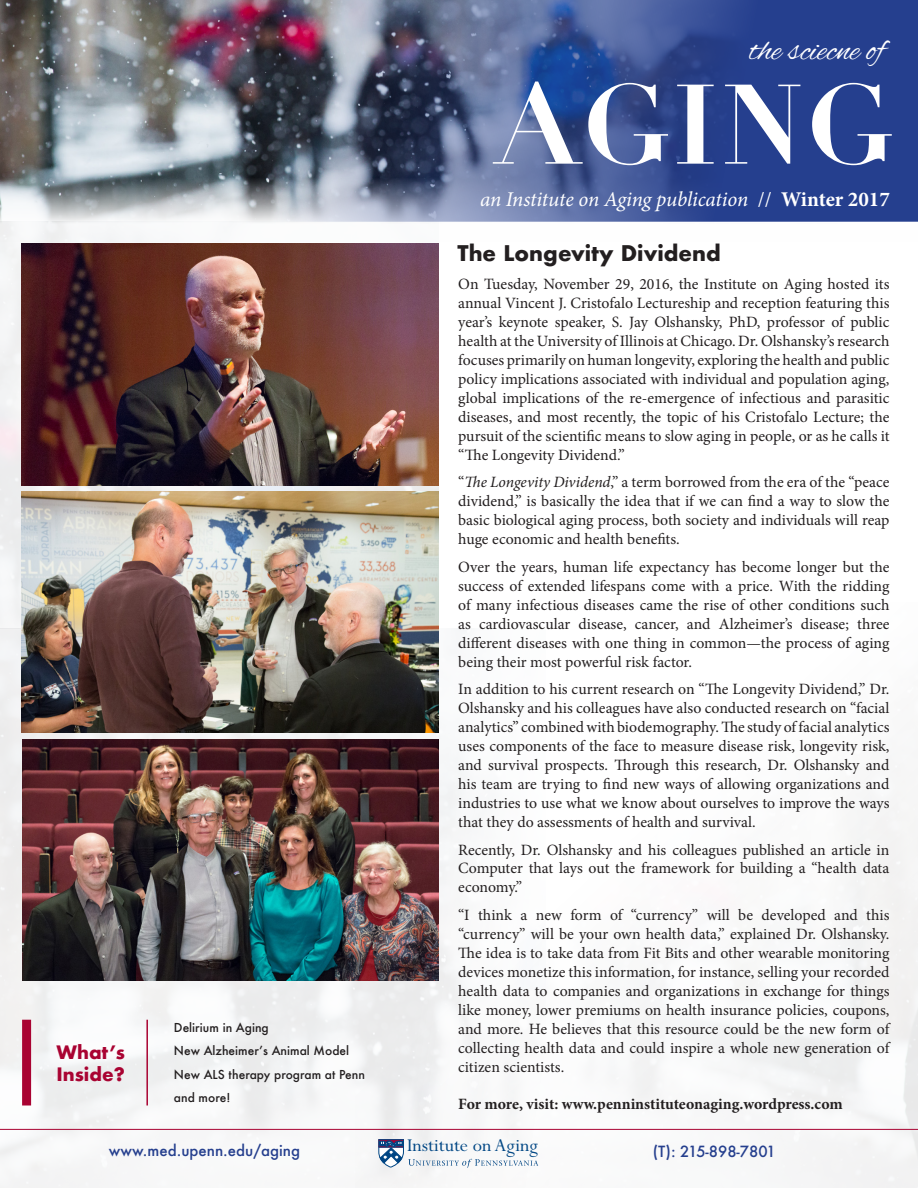
<style>
.page{position:relative;width:918px;height:1188px;background:#fff}
.page>*{position:absolute;margin:0;border:0;box-sizing:border-box;transform-origin:0 0}
.t1{font:700 111px "Didot";letter-spacing:.03em;color:#fff}
.t2{font:800 condensed 84px/67.5px "Abadi";color:#fff;text-align:right}
.t3{font:34.5px "Alex Brush";color:#fff}
.t4{font:italic 21px "Minion Pro";letter-spacing:-.01em;color:#fff}
.t5{font:700 21px "Futura";color:#231f20}
.t6{font:20.25px "Perpetua";color:#004684}
.t7{font:700 18px "Futura";color:#a90332}
.t8{font:15.75px/18.9px "Minion Pro";color:#231f20;text-align:justify}
.t9{font:700 15.75px "Minion Pro";letter-spacing:-.005em;color:#231f20}
.t10{font:500 15px "Futura";color:#253f8e}
.t11{font:500 12px "Futura";color:#231f20}
.s1{font-style:normal}
.s2{font-weight:700;font-style:normal}
.s3{font-style:italic}
</style>
<div class="page">
<img style="left:0;top:241px;width:439px;height:388px">
<img style="left:0;top:0;width:918px;height:223px">
<hr style="left:885px;top:207px;width:33px;height:1px;background:#a90332">
<svg style="left:378px;top:1137px;width:160px;height:31px"></svg>
<img style="left:22px;top:739px;width:417px;height:242px">
<img style="left:21px;top:491px;width:418px;height:242px">
<img style="left:21px;top:244px;width:418px;height:241px">
<hr style="left:146px;top:1020px;width:2px;height:86px;background:#a90332">
<div style="left:22px;top:1020px;width:9px;height:86px;background:#a90332"></div>
<hr style="left:0;top:1129px;width:918px;height:1px;background:#a90332">
<p class="t7" style="left:56px;top:1039px;width:70px">What’s</p>
<p class="t7" style="left:56px;top:1061px;width:70px">Inside?</p>
<p class="t11" style="left:174px;top:1019px;width:96px">Delirium in Aging</p>
<p class="t11" style="left:174px;top:1043px;width:177px">New Alzheimer’s Animal Model</p>
<p class="t11" style="left:174px;top:1066px;width:193px">New ALS therapy program at Penn</p>
<p class="t11" style="left:174px;top:1089px;width:58px">and more!</p>
<h2 class="t2" style="left:590px;top:11px;width:299px">THE<br>SCIENCE<br>OF AGING</h2>
<p class="t3" style="left:749px;top:30px;width:137px">the sciecne of</p>
<p class="t1" style="left:496px;top:55px;width:399px">AGING</p>
<p class="t4" style="left:480px;top:185px;width:411px">an Institute on Aging publication <span class="s1">//</span> <span class="s2">Winter 2017</span></p>
<p class="t5" style="left:458px;top:238px;width:265px">The Longevity Dividend</p>
<p class="t8" style="left:458px;top:275px;width:433px">On Tuesday, November 29, 2016, the Institute on Aging hosted its annual Vincent J. Cristofalo Lectureship and reception featuring this year’s keynote speaker, S. Jay Olshansky, PhD, professor of public health at the University of Illinois at Chicago. Dr. Olshansky’s research focuses primarily on human longevity, exploring the health and public policy implications associated with individual and population aging, global implications of the re-emergence of infectious and parasitic diseases, and most recently, the topic of his Cristofalo Lecture; the pursuit of the scientific means to slow aging in people, or as he calls it “The Longevity Dividend.”</p>
<p class="t8" style="left:458px;top:473px;width:433px">“<span class="s3">The Longevity Dividend</span>,” a term borrowed from the era of the “peace dividend,” is basically the idea that if we can find a way to slow the basic biological aging process, both society and individuals will reap huge economic and health benefits.</p>
<p class="t8" style="left:458px;top:558px;width:433px">Over the years, human life expectancy has become longer but the success of extended lifespans come with a price. With the ridding of many infectious diseases came the rise of other conditions such as cardiovascular disease, cancer, and Alzheimer’s disease; three different diseases with one thing in common—the process of aging being their most powerful risk factor.</p>
<p class="t8" style="left:458px;top:680px;width:433px">In addition to his current research on “The Longevity Dividend,” Dr.<br>Olshansky and his colleagues have also conducted research on “facial analytics” combined with biodemography. The study of facial analytics uses components of the face to measure disease risk, longevity risk, and survival prospects. Through this research, Dr. Olshansky and his team are trying to find new ways of allowing organizations and industries to use what we know about ourselves to improve the ways that they do assessments of health and survival.</p>
<p class="t8" style="left:458px;top:840px;width:433px">Recently, Dr. Olshansky and his colleagues published an article in Computer that lays out the framework for building a “health data economy.”</p>
<p class="t8" style="left:458px;top:906px;width:433px">“I think a new form of “currency” will be developed and this “currency” will be your own health data,” explained Dr. Olshansky.<br>The idea is to take data from Fit Bits and other wearable monitoring devices monetize this information, for instance, selling your recorded health data to companies and organizations in exchange for things like money, lower premiums on health insurance policies, coupons, and more. He believes that this resource could be the new form of collecting health data and could inspire a whole new generation of citizen scientists.</p>
<p class="t9" style="left:458px;top:1093px;width:386px">For more, visit: www.penninstituteonaging.wordpress.com</p>
<p class="t10" style="left:109px;top:1141px;width:193px">www.med.upenn.edu/aging</p>
<p class="t6" style="left:407px;top:1133px;width:132px">Institute on Aging</p>
<p class="t10" style="left:653px;top:1141px;width:124px">(T): 215-898-7801</p>
</div>
